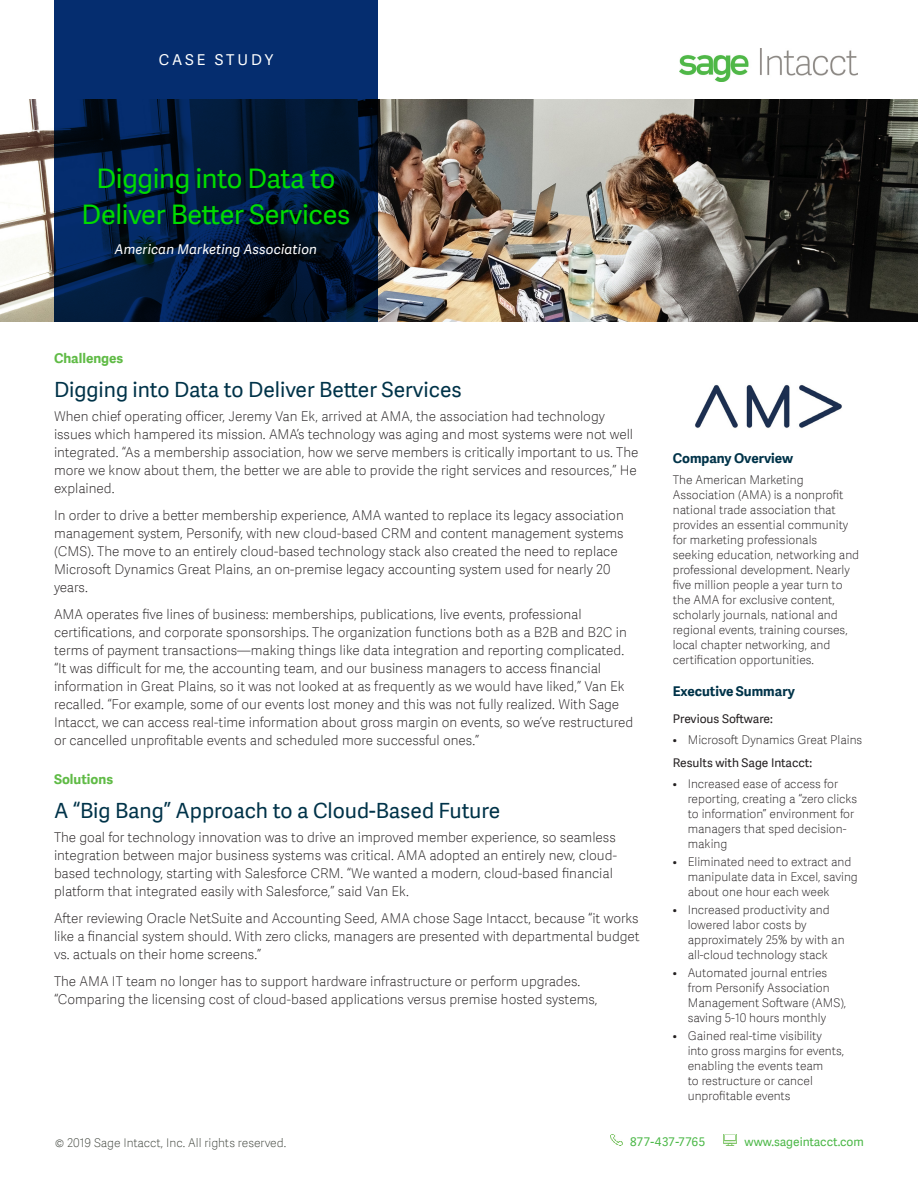
<style>
.page{position:relative;width:918px;height:1188px;background:#fff}
.page>*{position:absolute;margin:0;border:0;box-sizing:border-box;transform-origin:0 0}
.Boxed_Header__Short{font:27px/36px "Adelle Sans SAGE";letter-spacing:-.01em;color:#00dc00;text-align:center}
.Body_SubHead{font:21px "Adelle Sans SAGE";color:#003349}
.Boxed_Document_Title{font:15px "Adelle Sans SAGE";letter-spacing:.2em;color:#fff}
.Body_Copy{font:13.5px/18px "Adelle Sans SAGE Th";color:#231f20}
.Side_Bar_Head{font:700 13.5px "Adelle Sans SAGE";color:#003349}
.Boxed_Descriptor___S{font:italic 13.5px "Adelle Sans SAGE";letter-spacing:.01em;color:#fff}
.Body_Bold_SubHead{font:700 13.5px "Adelle Sans SAGE";color:#60bb46}
.Body_Copy_8_pt{font:12px/15px "Adelle Sans SAGE Th";color:#231f20}
.Side_Bar_Sub_Head{font:12px "Adelle Sans SAGE";color:#231f20}
.t1{font:12px "Adelle Sans SAGE Th";color:#40453d}
.t2{font:12px "Adelle Sans SAGE";color:#4cb848}
.t3{font:12px "Adelle Sans SAGE";letter-spacing:.05em;color:#4cb848}
</style>
<div class="page">
<img style="left:679px;top:48px;width:179px;height:34px">
<svg style="left:723px;top:1134px;width:13px;height:12px"></svg>
<svg style="left:611px;top:1134px;width:12px;height:12px"></svg>
<img style="left:695px;top:384px;width:147px;height:44px">
<img style="left:0;top:99px;width:918px;height:223px">
<svg style="left:54px;top:0;width:324px;height:322px;background:#031f49"></svg>
<p class="Boxed_Document_Title" style="left:159px;top:49px;width:116px">CASE STUDY</p>
<p class="Boxed_Header__Short" style="left:82px;top:159px;width:270px">Digging into Data to<br>Deliver Better Services</p>
<p class="Boxed_Descriptor___S" style="left:115px;top:239px;width:204px">American Marketing Association</p>
<p class="Body_Bold_SubHead" style="left:54px;top:348px;width:71px">Challenges</p>
<p class="Body_SubHead" style="left:54px;top:374px;width:409px">Digging into Data to Deliver Better Services</p>
<p class="Body_Copy" style="left:54px;top:407px;width:586px">When chief operating officer, Jeremy Van Ek, arrived at AMA, the association had technology issues which hampered its mission. AMA’s technology was aging and most systems were not well integrated. “As a membership association, how we serve members is critically important to us. The more we know about them, the better we are able to provide the right services and resources,” He explained.</p>
<p class="Body_Copy" style="left:54px;top:506px;width:571px">In order to drive a better membership experience, AMA wanted to replace its legacy association management system, Personify, with new cloud-based CRM and content management systems (CMS). The move to an entirely cloud-based technology stack also created the need to replace Microsoft Dynamics Great Plains, an on-premise legacy accounting system used for nearly 20 years.</p>
<p class="Body_Copy" style="left:54px;top:605px;width:581px">AMA operates five lines of business: memberships, publications, live events, professional certifications, and corporate sponsorships. The organization functions both as a B2B and B2C in terms of payment transactions—making things like data integration and reporting complicated. “It was difficult for me, the accounting team, and our business managers to access financial information in Great Plains, so it was not looked at as frequently as we would have liked,” Van Ek recalled. “For example, some of our events lost money and this was not fully realized. With Sage Intacct, we can access real-time information about gross margin on events, so we’ve restructured or cancelled unprofitable events and scheduled more successful ones.”</p>
<p class="Body_Bold_SubHead" style="left:54px;top:769px;width:61px">Solutions</p>
<p class="Body_SubHead" style="left:54px;top:796px;width:448px">A “Big Bang” Approach to a Cloud-Based Future</p>
<p class="Body_Copy" style="left:54px;top:828px;width:564px">The goal for technology innovation was to drive an improved member experience, so seamless integration between major business systems was critical. AMA adopted an entirely new, cloud&shy;based technology, starting with Salesforce CRM. “We wanted a modern, cloud-based financial platform that integrated easily with Salesforce,” said Van Ek.</p>
<p class="Body_Copy" style="left:54px;top:909px;width:587px;text-align:justify">After reviewing Oracle NetSuite and Accounting Seed, AMA chose Sage Intacct, because “it works like a financial system should. With zero clicks, managers are presented with departmental budget vs. actuals on their home screens.”</p>
<p class="Body_Copy" style="left:54px;top:972px;width:545px">The AMA IT team no longer has to support hardware infrastructure or perform upgrades. “Comparing the licensing cost of cloud-based applications versus premise hosted systems,</p>
<p class="Side_Bar_Head" style="left:673px;top:448px;width:122px">Company Overview</p>
<p class="Body_Copy_8_pt" style="left:673px;top:472px;width:188px">The American Marketing<br>Association (AMA) is a nonprofit national trade association that provides an essential community for marketing professionals seeking education, networking and professional development. Nearly five million people a year turn to the AMA for exclusive content, scholarly journals, national and regional events, training courses, local chapter networking, and certification opportunities.</p>
<p class="Side_Bar_Head" style="left:673px;top:682px;width:124px">Executive Summary</p>
<p class="Side_Bar_Sub_Head" style="left:673px;top:710px;width:102px">Previous Software:</p>
<p class="Body_Copy_8_pt" style="left:673px;top:732px;width:191px">• Microsoft Dynamics Great Plains</p>
<p class="Side_Bar_Sub_Head" style="left:673px;top:754px;width:141px">Results with Sage Intacct:</p>
<p class="Body_Copy_8_pt" style="left:688px;top:776px;width:171px;text-indent:-15px">• Increased ease of access for reporting, creating a “zero clicks to information” environment for managers that sped decision&shy;making</p>
<p class="Body_Copy_8_pt" style="left:688px;top:854px;width:172px;text-indent:-15px">• Eliminated need to extract and manipulate data in Excel, saving about one hour each week</p>
<p class="Body_Copy_8_pt" style="left:688px;top:902px;width:158px;text-indent:-15px">• Increased productivity and lowered labor costs by approximately 25% by with an all-cloud technology stack</p>
<p class="Body_Copy_8_pt" style="left:688px;top:965px;width:160px;text-indent:-15px">• Automated journal entries from Personify Association<br>Management Software (AMS), saving 5-10 hours monthly</p>
<p class="Body_Copy_8_pt" style="left:688px;top:1028px;width:158px;text-indent:-15px">• Gained real-time visibility into gross margins for events, enabling the events team<br>to restructure or cancel unprofitable events</p>
<p class="t1" style="left:55px;top:1134px;width:233px">© 2019 Sage Intacct, Inc. All rights reserved.</p>
<p class="t3" style="left:630px;top:1133px;width:77px">877-437-7765</p>
<p class="t2" style="left:745px;top:1133px;width:121px">www.sageintacct.com</p>
</div>
